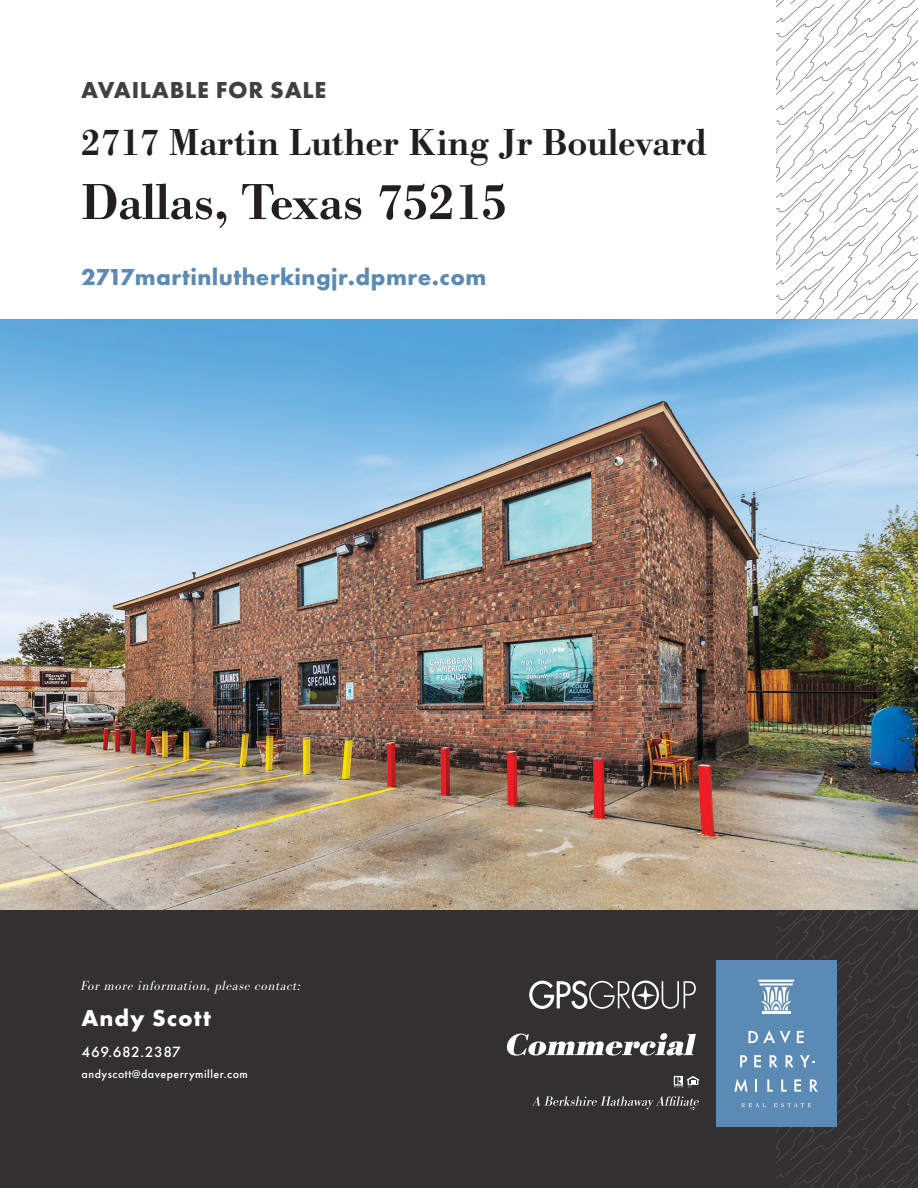
<style>
.page{position:relative;width:918px;height:1188px;background:#fff}
.page>*{position:absolute;margin:0;border:0;box-sizing:border-box;transform-origin:0 0}
.t1{font:500 52.5px "Bodoni URW";color:#231f20}
.t2{font:500 39px "Bodoni URW";color:#231f20}
.t3{font:700 24px "Futura PT";letter-spacing:.02em;color:#5b8ab5}
.t4{font:700 24px "Futura PT";letter-spacing:.03em;color:#414142}
.t5{font:700 24px "Futura PT";letter-spacing:.04em;color:#fff}
.t6{font:500 15.45px "Futura PT";letter-spacing:.04em;color:#fff}
.t7{font:italic 300 13.65px "Bodoni URW";letter-spacing:.04em;color:#fff}
.t8{font:500 12px "Futura PT";letter-spacing:.04em;color:#fff}
</style>
<div class="page">
<div style="left:0;top:892px;width:918px;height:296px;background:#323031"></div>
<svg style="left:507px;top:1033px;width:189px;height:23px"></svg>
<svg style="left:674px;top:1076px;width:25px;height:12px"></svg>
<svg style="left:532px;top:1096px;width:167px;height:14px"></svg>
<svg style="left:776px;top:0;width:142px;height:320px"></svg>
<svg style="left:776px;top:909px;width:142px;height:279px"></svg>
<img style="left:0;top:320px;width:918px;height:589px">
<svg style="left:529px;top:981px;width:167px;height:28px"></svg>
<div style="left:716px;top:960px;width:120px;height:167px;background:#5b8ab5"></div>
<hr style="left:762px;top:1012px;width:28px;height:2px;background:#fff">
<svg style="left:758px;top:980px;width:37px;height:30px"></svg>
<svg style="left:741px;top:1103px;width:25px;height:4px"></svg>
<svg style="left:774px;top:1103px;width:37px;height:4px"></svg>
<svg style="left:748px;top:1030px;width:43px;height:13px"></svg>
<svg style="left:797px;top:1031px;width:7px;height:12px"></svg>
<svg style="left:740px;top:1055px;width:7px;height:12px"></svg>
<svg style="left:754px;top:1055px;width:7px;height:12px"></svg>
<svg style="left:770px;top:1055px;width:8px;height:12px"></svg>
<svg style="left:786px;top:1055px;width:8px;height:12px"></svg>
<svg style="left:800px;top:1055px;width:15px;height:12px"></svg>
<svg style="left:734px;top:1079px;width:14px;height:13px"></svg>
<svg style="left:755px;top:1079px;width:2px;height:13px"></svg>
<svg style="left:767px;top:1079px;width:6px;height:13px"></svg>
<svg style="left:781px;top:1079px;width:6px;height:13px"></svg>
<svg style="left:794px;top:1079px;width:7px;height:13px"></svg>
<svg style="left:810px;top:1079px;width:8px;height:13px"></svg>
<p class="t4" style="left:81px;top:74px;width:247px">AVAILABLE FOR SALE</p>
<p class="t2" style="left:81px;top:120px;width:627px">2717 Martin Luther King Jr Boulevard</p>
<p class="t1" style="left:81px;top:171px;width:428px">Dallas, Texas 75215</p>
<p class="t3" style="left:81px;top:262px;width:407px">2717martinlutherkingjr.dpmre.com</p>
<p class="t7" style="left:81px;top:977px;width:222px">For more information, please contact:</p>
<p class="t5" style="left:82px;top:1003px;width:131px">Andy Scott</p>
<p class="t6" style="left:82px;top:1043px;width:101px">469.682.2387</p>
<p class="t8" style="left:82px;top:1066px;width:168px">andyscott@daveperrymiller.com</p>
</div>
